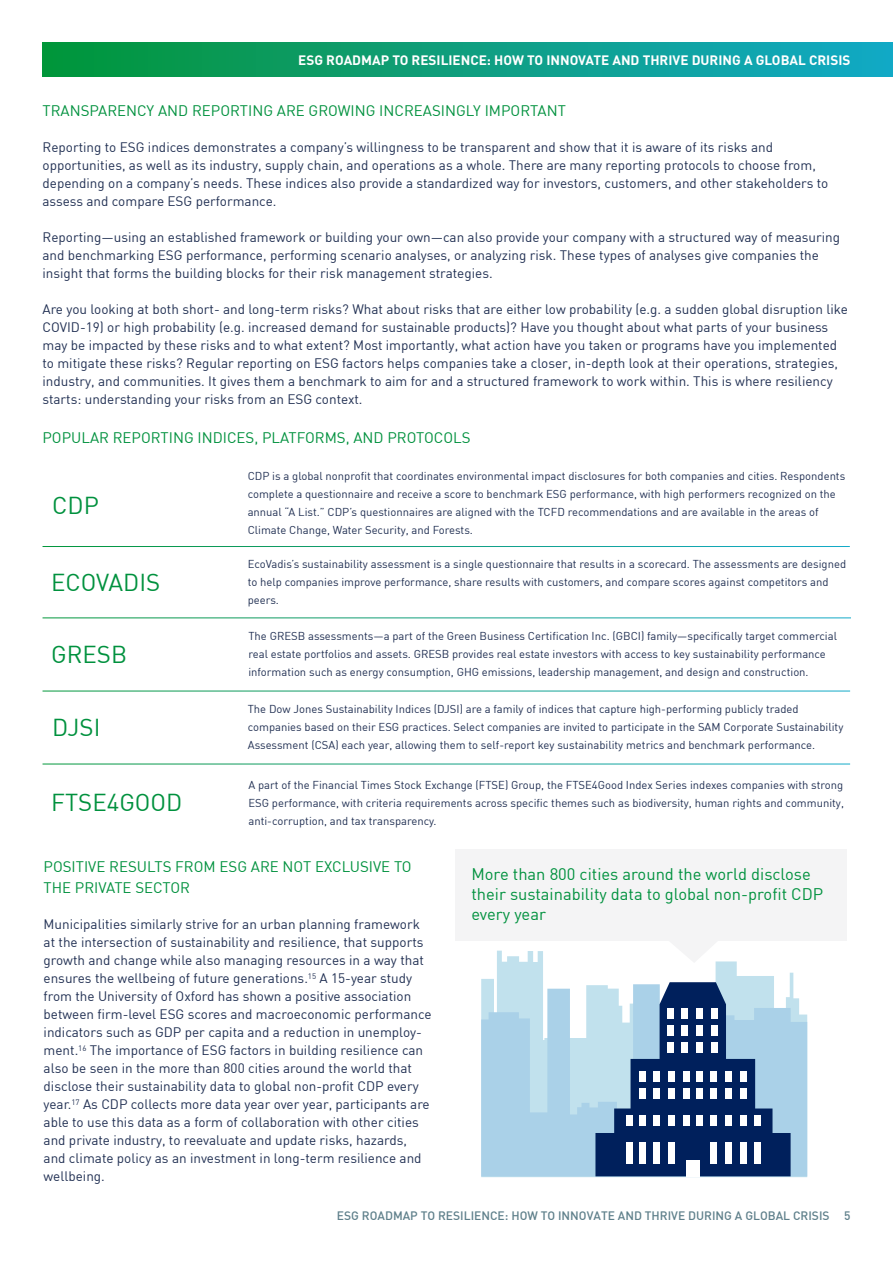
<style>
.page{position:relative;width:893px;height:1263px;background:#fff}
.page>*{position:absolute;margin:0;border:0;box-sizing:border-box;transform-origin:0 0}
.t1{font:24px "DIN";color:#00913e}
.t2{font:16.5px/19.8px "DIN";color:#00913e}
.t3{font:15px/21px "DIN";color:#00913e}
.t4{font:13.5px/18px "DIN";color:#213053}
.t5{font:700 13.5px "DIN";color:#fff}
.t6{font:500 12px "DIN";color:#5e7f8a}
.t7{font:11.25px/18px "DIN";color:#213053}
</style>
<div class="page">
<div style="left:43px;top:43px;width:850px;height:33px;background:linear-gradient(to right,#059537,#14a9c6)"></div>
<svg style="left:481px;top:951px;width:326px;height:226px"></svg>
<svg style="left:481px;top:984px;width:326px;height:192px;fill:#aad1e8"></svg>
<svg style="left:595px;top:982px;width:196px;height:194px"></svg>
<div style="left:668px;top:1008px;width:6px;height:10px;background:#fff"></div>
<div style="left:682px;top:1008px;width:6px;height:10px;background:#fff"></div>
<div style="left:696px;top:1008px;width:6px;height:10px;background:#fff"></div>
<div style="left:711px;top:1008px;width:6px;height:10px;background:#fff"></div>
<div style="left:668px;top:1025px;width:6px;height:11px;background:#fff"></div>
<div style="left:682px;top:1025px;width:6px;height:11px;background:#fff"></div>
<div style="left:696px;top:1025px;width:6px;height:11px;background:#fff"></div>
<div style="left:711px;top:1025px;width:6px;height:11px;background:#fff"></div>
<div style="left:668px;top:1043px;width:6px;height:10px;background:#fff"></div>
<div style="left:682px;top:1043px;width:6px;height:10px;background:#fff"></div>
<div style="left:696px;top:1043px;width:6px;height:10px;background:#fff"></div>
<div style="left:685px;top:1160px;width:14px;height:16px;background:#fff"></div>
<div style="left:711px;top:1043px;width:6px;height:10px;background:#fff"></div>
<div style="left:640px;top:1071px;width:6px;height:10px;background:#fff"></div>
<div style="left:654px;top:1071px;width:6px;height:10px;background:#fff"></div>
<div style="left:669px;top:1071px;width:6px;height:10px;background:#fff"></div>
<div style="left:683px;top:1071px;width:6px;height:10px;background:#fff"></div>
<div style="left:640px;top:1088px;width:6px;height:10px;background:#fff"></div>
<div style="left:654px;top:1088px;width:6px;height:10px;background:#fff"></div>
<div style="left:669px;top:1088px;width:6px;height:10px;background:#fff"></div>
<div style="left:683px;top:1088px;width:6px;height:10px;background:#fff"></div>
<div style="left:697px;top:1071px;width:6px;height:10px;background:#fff"></div>
<div style="left:711px;top:1071px;width:6px;height:10px;background:#fff"></div>
<div style="left:725px;top:1071px;width:6px;height:10px;background:#fff"></div>
<div style="left:740px;top:1071px;width:6px;height:10px;background:#fff"></div>
<div style="left:697px;top:1088px;width:6px;height:10px;background:#fff"></div>
<div style="left:711px;top:1088px;width:6px;height:10px;background:#fff"></div>
<div style="left:725px;top:1088px;width:6px;height:10px;background:#fff"></div>
<div style="left:740px;top:1088px;width:6px;height:10px;background:#fff"></div>
<div style="left:640px;top:1115px;width:6px;height:11px;background:#fff"></div>
<div style="left:626px;top:1115px;width:6px;height:11px;background:#fff"></div>
<div style="left:654px;top:1115px;width:6px;height:11px;background:#fff"></div>
<div style="left:669px;top:1115px;width:6px;height:11px;background:#fff"></div>
<div style="left:683px;top:1115px;width:6px;height:11px;background:#fff"></div>
<div style="left:697px;top:1115px;width:6px;height:11px;background:#fff"></div>
<div style="left:711px;top:1115px;width:6px;height:11px;background:#fff"></div>
<div style="left:725px;top:1115px;width:6px;height:11px;background:#fff"></div>
<div style="left:740px;top:1115px;width:6px;height:11px;background:#fff"></div>
<div style="left:755px;top:1115px;width:6px;height:11px;background:#fff"></div>
<div style="left:640px;top:1143px;width:6px;height:21px;background:#fff"></div>
<div style="left:626px;top:1143px;width:6px;height:21px;background:#fff"></div>
<div style="left:654px;top:1143px;width:6px;height:21px;background:#fff"></div>
<div style="left:669px;top:1143px;width:6px;height:21px;background:#fff"></div>
<div style="left:711px;top:1143px;width:6px;height:21px;background:#fff"></div>
<div style="left:725px;top:1143px;width:6px;height:21px;background:#fff"></div>
<div style="left:740px;top:1143px;width:6px;height:21px;background:#fff"></div>
<div style="left:755px;top:1143px;width:6px;height:21px;background:#fff"></div>
<div style="left:455px;top:849px;width:391px;height:92px;background:#f4f4f5"></div>
<svg style="left:666px;top:941px;width:56px;height:22px"></svg>
<p class="t5" style="left:298px;top:51px;width:554px">ESG ROADMAP TO RESILIENCE: HOW TO INNOVATE AND THRIVE DURING A GLOBAL CRISIS</p>
<p class="t3" style="left:43px;top:100px;width:525px">TRANSPARENCY AND REPORTING ARE GROWING INCREASINGLY IMPORTANT</p>
<p class="t4" style="left:43px;top:138px;width:787px">Reporting to ESG indices demonstrates a company’s willingness to be transparent and show that it is aware of its risks and opportunities, as well as its industry, supply chain, and operations as a whole. There are many reporting protocols to choose from, depending on a company’s needs. These indices also provide a standardized way for investors, customers, and other stakeholders to assess and compare ESG performance.</p>
<p class="t4" style="left:43px;top:228px;width:799px">Reporting—using an established framework or building your own—can also provide your company with a structured way of measuring and benchmarking ESG performance, performing scenario analyses, or analyzing risk. These types of analyses give companies the insight that forms the building blocks for their risk management strategies.</p>
<p class="t4" style="left:43px;top:300px;width:807px">Are you looking at both short- and long-term risks? What about risks that are either low probability (e.g. a sudden global disruption like COVID-19) or high probability (e.g. increased demand for sustainable products)? Have you thought about what parts of your business may be impacted by these risks and to what extent? Most importantly, what action have you taken or programs have you implemented to mitigate these risks? Regular reporting on ESG factors helps companies take a closer, in-depth look at their operations, strategies, industry, and communities. It gives them a benchmark to aim for and a structured framework to work within. This is where resiliency starts: understanding your risks from an ESG context.</p>
<p class="t3" style="left:43px;top:427px;width:430px">POPULAR REPORTING INDICES, PLATFORMS, AND PROTOCOLS</p>
<h1 class="t1" style="left:52px;top:490px;width:48px">CDP</h1>
<h1 class="t1" style="left:51px;top:567px;width:111px">ECOVADIS</h1>
<h1 class="t1" style="left:51px;top:639px;width:77px">GRESB</h1>
<h1 class="t1" style="left:52px;top:713px;width:50px">DJSI</h1>
<h1 class="t1" style="left:51px;top:787px;width:133px">FTSE4GOOD</h1>
<p class="t7" style="left:248px;top:467px;width:599px">CDP is a global nonprofit that coordinates environmental impact disclosures for both companies and cities. Respondents complete a questionnaire and receive a score to benchmark ESG performance, with high performers recognized on the annual “A List.” CDP’s questionnaires are aligned with the TCFD recommendations and are available in the areas of Climate Change, Water Security, and Forests.</p>
<p class="t7" style="left:248px;top:555px;width:600px">EcoVadis’s sustainability assessment is a single questionnaire that results in a scorecard. The assessments are designed to help companies improve performance, share results with customers, and compare scores against competitors and peers.</p>
<p class="t7" style="left:248px;top:627px;width:590px">The GRESB assessments—a part of the Green Business Certification Inc. (GBCI) family—specifically target commercial real estate portfolios and assets. GRESB provides real estate investors with access to key sustainability performance information such as energy consumption, GHG emissions, leadership management, and design and construction.</p>
<p class="t7" style="left:248px;top:700px;width:597px">The Dow Jones Sustainability Indices (DJSI) are a family of indices that capture high-performing publicly traded companies based on their ESG practices. Select companies are invited to participate in the SAM Corporate Sustainability<br>Assessment (CSA) each year, allowing them to self-report key sustainability metrics and benchmark performance.</p>
<p class="t7" style="left:248px;top:776px;width:597px;text-align:justify">A part of the Financial Times Stock Exchange (FTSE) Group, the FTSE4Good Index Series indexes companies with strong ESG performance, with criteria requirements across specific themes such as biodiversity, human rights and community, anti-corruption, and tax transparency.</p>
<p class="t3" style="left:44px;top:856px;width:370px">POSITIVE RESULTS FROM ESG ARE NOT EXCLUSIVE TO<br>THE PRIVATE SECTOR</p>
<p class="t4" style="left:44px;top:915px;width:390px">Municipalities similarly strive for an urban planning framework at the intersection of sustainability and resilience, that supports growth and change while also managing resources in a way that ensures the wellbeing of future generations.<sup>15</sup> A 15-year study from the University of Oxford has shown a positive association between firm-level ESG scores and macroeconomic performance indicators such as GDP per capita and a reduction in unemploy&shy;ment.<sup>16</sup> The importance of ESG factors in building resilience can also be seen in the more than 800 cities around the world that disclose their sustainability data to global non-profit CDP every year.<sup>17</sup> As CDP collects more data year over year, participants are able to use this data as a form of collaboration with other cities and private industry, to reevaluate and update risks, hazards, and climate policy as an investment in long-term resilience and wellbeing.</p>
<p class="t2" style="left:471px;top:864px;width:353px">More than 800 cities around the world disclose their sustainability data to global non-profit CDP every year</p>
<p class="t6" style="left:337px;top:1208px;width:515px">ESG ROADMAP TO RESILIENCE: HOW TO INNOVATE AND THRIVE DURING A GLOBAL CRISIS 5</p>
</div>
